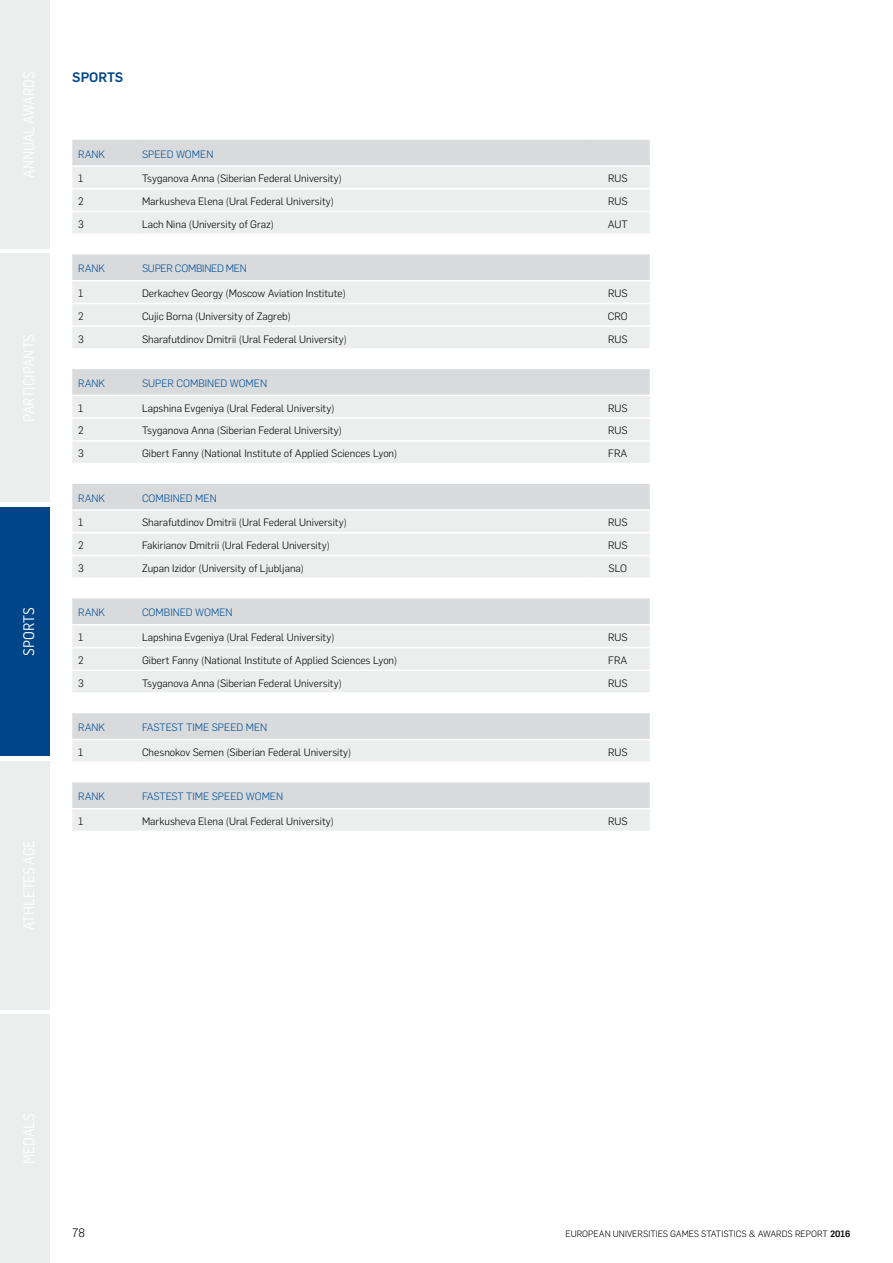
<style>
.page{position:relative;width:893px;height:1263px;background:#fff}
.page>*{position:absolute;margin:0;border:0;box-sizing:border-box;transform-origin:0 0}
.t1{font:15px "Flama Semicondensed";color:#fff}
.t2{font:500 13.5px "Flama";color:#004588}
.t3{font:300 12px "Flama";color:#000}
.t4{font:300 10.5px "Flama";color:#000}
.t5{font:300 10.5px "Flama";color:#00509a}
.t6{font:300 10.5px "Flama";letter-spacing:-.025em;color:#00509a}
.t7{font:300 9px "Flama";letter-spacing:-.01em;color:#000}
.t8{font:500 9px "Flama";color:#000}
</style>
<div class="page">
<div style="left:0;top:0;width:50px;height:249px;background:#eceded"></div>
<div style="left:0;top:254px;width:50px;height:248px;background:#eceded"></div>
<div style="left:0;top:507px;width:50px;height:249px;background:#004588"></div>
<div style="left:0;top:761px;width:50px;height:248px;background:#eceded"></div>
<div style="left:0;top:1014px;width:50px;height:249px;background:#eceded"></div>
<svg style="left:72px;top:140px;width:578px;height:93px"></svg>
<hr style="left:72px;top:188px;width:64px;height:1px;background:#fff">
<hr style="left:586px;top:188px;width:64px;height:1px;background:#fff">
<hr style="left:72px;top:211px;width:64px;height:1px;background:#fff">
<hr style="left:586px;top:211px;width:64px;height:1px;background:#fff">
<hr style="left:72px;top:165px;width:64px;height:2px;background:#fff">
<hr style="left:136px;top:165px;width:450px;height:2px;background:#fff">
<hr style="left:586px;top:165px;width:64px;height:2px;background:#fff">
<hr style="left:136px;top:188px;width:450px;height:1px;background:#fff">
<hr style="left:136px;top:211px;width:450px;height:1px;background:#fff">
<svg style="left:72px;top:254px;width:578px;height:94px"></svg>
<hr style="left:72px;top:303px;width:64px;height:1px;background:#fff">
<hr style="left:586px;top:303px;width:64px;height:1px;background:#fff">
<hr style="left:72px;top:325px;width:64px;height:2px;background:#fff">
<hr style="left:586px;top:325px;width:64px;height:2px;background:#fff">
<hr style="left:72px;top:280px;width:64px;height:1px;background:#fff">
<hr style="left:136px;top:280px;width:450px;height:1px;background:#fff">
<hr style="left:586px;top:280px;width:64px;height:1px;background:#fff">
<hr style="left:136px;top:303px;width:450px;height:1px;background:#fff">
<hr style="left:136px;top:325px;width:450px;height:2px;background:#fff">
<svg style="left:72px;top:369px;width:578px;height:94px"></svg>
<hr style="left:72px;top:417px;width:64px;height:2px;background:#fff">
<hr style="left:586px;top:417px;width:64px;height:2px;background:#fff">
<hr style="left:72px;top:440px;width:64px;height:2px;background:#fff">
<hr style="left:586px;top:440px;width:64px;height:2px;background:#fff">
<hr style="left:72px;top:395px;width:64px;height:1px;background:#fff">
<hr style="left:136px;top:395px;width:450px;height:1px;background:#fff">
<hr style="left:586px;top:395px;width:64px;height:1px;background:#fff">
<hr style="left:136px;top:417px;width:450px;height:2px;background:#fff">
<hr style="left:136px;top:440px;width:450px;height:2px;background:#fff">
<svg style="left:72px;top:484px;width:578px;height:93px"></svg>
<hr style="left:72px;top:532px;width:64px;height:2px;background:#fff">
<hr style="left:586px;top:532px;width:64px;height:2px;background:#fff">
<hr style="left:72px;top:555px;width:64px;height:1px;background:#fff">
<hr style="left:586px;top:555px;width:64px;height:1px;background:#fff">
<hr style="left:72px;top:509px;width:64px;height:2px;background:#fff">
<hr style="left:136px;top:509px;width:450px;height:2px;background:#fff">
<hr style="left:586px;top:509px;width:64px;height:2px;background:#fff">
<hr style="left:136px;top:532px;width:450px;height:2px;background:#fff">
<hr style="left:136px;top:555px;width:450px;height:1px;background:#fff">
<svg style="left:72px;top:598px;width:578px;height:94px"></svg>
<hr style="left:72px;top:647px;width:64px;height:1px;background:#fff">
<hr style="left:586px;top:647px;width:64px;height:1px;background:#fff">
<hr style="left:72px;top:669px;width:64px;height:2px;background:#fff">
<hr style="left:586px;top:669px;width:64px;height:2px;background:#fff">
<hr style="left:72px;top:624px;width:64px;height:1px;background:#fff">
<hr style="left:136px;top:624px;width:450px;height:1px;background:#fff">
<hr style="left:586px;top:624px;width:64px;height:1px;background:#fff">
<hr style="left:136px;top:647px;width:450px;height:1px;background:#fff">
<hr style="left:136px;top:669px;width:450px;height:2px;background:#fff">
<svg style="left:72px;top:713px;width:578px;height:48px"></svg>
<hr style="left:72px;top:739px;width:64px;height:1px;background:#fff">
<hr style="left:136px;top:739px;width:450px;height:1px;background:#fff">
<hr style="left:586px;top:739px;width:64px;height:1px;background:#fff">
<svg style="left:72px;top:782px;width:578px;height:49px"></svg>
<hr style="left:72px;top:808px;width:64px;height:1px;background:#fff">
<hr style="left:136px;top:808px;width:450px;height:1px;background:#fff">
<hr style="left:586px;top:808px;width:64px;height:1px;background:#fff">
<h1 class="t1" style="left:19px;top:656px;width:49px;rotate:-90deg">SPORTS</h1>
<p class="t2" style="left:72px;top:68px;width:27px">SPORTS</p>
<p class="t5" style="left:78px;top:147px;width:27px">Rank</p>
<p class="t5" style="left:142px;top:147px;width:71px">SPEED WOMEN</p>
<p class="t4" style="left:78px;top:172px;width:7px">1</p>
<p class="t4" style="left:142px;top:172px;width:201px">Tsyganova Anna (Siberian Federal University)</p>
<p class="t4" style="left:608px;top:172px;width:8px">RUS</p>
<p class="t4" style="left:78px;top:194px;width:7px">2</p>
<p class="t4" style="left:142px;top:194px;width:194px">Markusheva Elena (Ural Federal University)</p>
<p class="t4" style="left:608px;top:194px;width:8px">RUS</p>
<p class="t4" style="left:78px;top:217px;width:7px">3</p>
<p class="t4" style="left:142px;top:217px;width:133px">Lach N ina (University of Graz)</p>
<p class="t4" style="left:608px;top:217px;width:8px">AUT</p>
<p class="t5" style="left:78px;top:261px;width:27px">Rank</p>
<p class="t6" style="left:142px;top:261px;width:105px">SUPER COMBINED MEN</p>
<p class="t4" style="left:78px;top:286px;width:7px">1</p>
<p class="t4" style="left:142px;top:286px;width:205px">Derkachev Georgy (Moscow Aviation I nstitute)</p>
<p class="t4" style="left:608px;top:286px;width:8px">RUS</p>
<p class="t4" style="left:78px;top:309px;width:7px">2</p>
<p class="t4" style="left:142px;top:309px;width:150px">Cujic Borna (University of Zagreb)</p>
<p class="t4" style="left:608px;top:309px;width:8px">CRO</p>
<p class="t4" style="left:78px;top:332px;width:7px">3</p>
<p class="t4" style="left:142px;top:332px;width:206px">Sharafutdinov Dmitrii (Ural Federal University)</p>
<p class="t4" style="left:608px;top:332px;width:8px">RUS</p>
<p class="t5" style="left:78px;top:376px;width:27px">Rank</p>
<p class="t5" style="left:142px;top:376px;width:8px">SUP</p>
<p class="t5" style="left:161px;top:376px;width:106px">ER COMBINED WOMEN</p>
<p class="t4" style="left:78px;top:401px;width:7px">1</p>
<p class="t4" style="left:142px;top:401px;width:194px">Lapshina Evgeniya (Ural Federal University)</p>
<p class="t4" style="left:608px;top:401px;width:8px">RUS</p>
<p class="t4" style="left:78px;top:424px;width:7px">2</p>
<p class="t4" style="left:142px;top:424px;width:201px">Tsyganova Anna (Siberian Federal University)</p>
<p class="t4" style="left:608px;top:424px;width:8px">RUS</p>
<p class="t4" style="left:78px;top:446px;width:7px">3</p>
<p class="t4" style="left:142px;top:446px;width:257px">Gibert Fanny (National I nstitute of Applied Sciences Lyon)</p>
<p class="t4" style="left:608px;top:446px;width:13px">FRA</p>
<p class="t5" style="left:78px;top:491px;width:27px">Rank</p>
<p class="t5" style="left:142px;top:491px;width:75px">COMBINED MEN</p>
<p class="t4" style="left:78px;top:516px;width:7px">1</p>
<p class="t4" style="left:142px;top:516px;width:206px">Sharafutdinov Dmitrii (Ural Federal University)</p>
<p class="t4" style="left:608px;top:516px;width:8px">RUS</p>
<p class="t4" style="left:78px;top:538px;width:7px">2</p>
<p class="t4" style="left:142px;top:538px;width:189px">Fakirianov Dmitrii (Ural Federal University)</p>
<p class="t4" style="left:608px;top:538px;width:8px">RUS</p>
<p class="t4" style="left:78px;top:561px;width:7px">3</p>
<p class="t4" style="left:142px;top:561px;width:163px">Zupan Izidor (University of Ljubljana)</p>
<p class="t4" style="left:608px;top:561px;width:19px">SLO</p>
<p class="t5" style="left:78px;top:605px;width:27px">Rank</p>
<p class="t5" style="left:142px;top:605px;width:90px">COMBINED WOMEN</p>
<p class="t4" style="left:78px;top:630px;width:7px">1</p>
<p class="t4" style="left:142px;top:630px;width:194px">Lapshina Evgeniya (Ural Federal University)</p>
<p class="t4" style="left:608px;top:630px;width:8px">RUS</p>
<p class="t4" style="left:78px;top:653px;width:7px">2</p>
<p class="t4" style="left:142px;top:653px;width:257px">Gibert Fanny (National I nstitute of Applied Sciences Lyon)</p>
<p class="t4" style="left:608px;top:653px;width:13px">FRA</p>
<p class="t4" style="left:78px;top:676px;width:7px">3</p>
<p class="t4" style="left:142px;top:676px;width:201px">Tsyganova Anna (Siberian Federal University)</p>
<p class="t4" style="left:608px;top:676px;width:8px">RUS</p>
<p class="t5" style="left:78px;top:720px;width:27px">Rank</p>
<p class="t5" style="left:142px;top:720px;width:125px">FASTEST TIME SPEED MEN</p>
<p class="t4" style="left:78px;top:745px;width:7px">1</p>
<p class="t4" style="left:142px;top:745px;width:211px">Chesnokov Semen (Siberian Federal University)</p>
<p class="t4" style="left:608px;top:745px;width:8px">RUS</p>
<p class="t5" style="left:78px;top:789px;width:27px">Rank</p>
<p class="t5" style="left:142px;top:789px;width:141px">FASTEST TIME SPEED WOMEN</p>
<p class="t4" style="left:78px;top:814px;width:7px">1</p>
<p class="t4" style="left:142px;top:814px;width:194px">Markusheva Elena (Ural Federal University)</p>
<p class="t4" style="left:608px;top:814px;width:8px">RUS</p>
<p class="t3" style="left:72px;top:1225px;width:14px">78</p>
<p class="t7" style="left:566px;top:1228px;width:12px">EUROP</p>
<p class="t7" style="left:594px;top:1228px;width:25px">EAN UNIV</p>
<p class="t7" style="left:632px;top:1228px;width:11px">ERSITI</p>
<p class="t7" style="left:658px;top:1228px;width:49px">ES GAMES STATISTICS</p>
<p class="t7" style="left:749px;top:1228px;width:16px">&amp; AWARDS</p>
<p class="t7" style="left:795px;top:1228px;width:18px">REPORT</p>
<p class="t8" style="left:830px;top:1228px;width:22px">2016</p>
</div>
